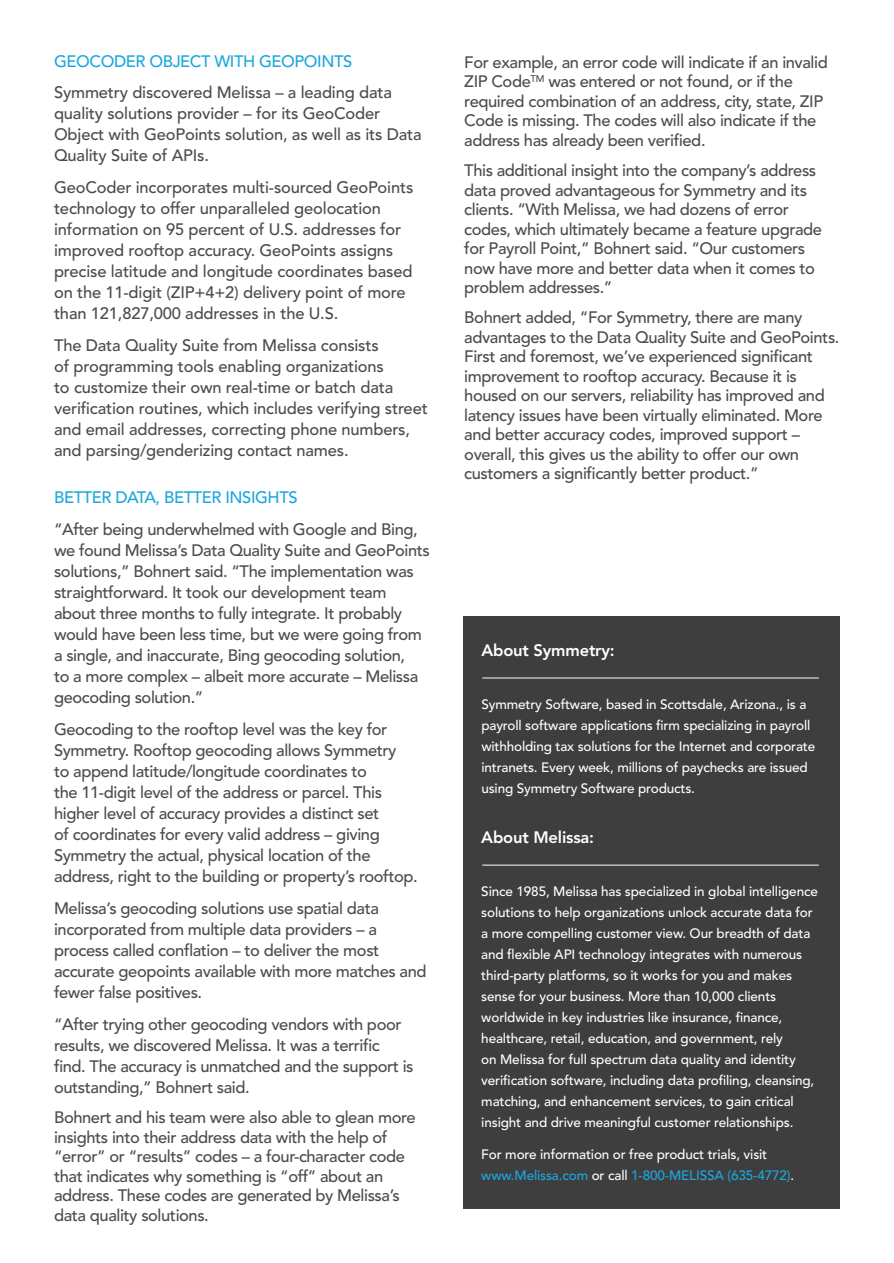
<style>
.page{position:relative;width:894px;height:1263px;background:#fff}
.page>*{position:absolute;margin:0;border:0;box-sizing:border-box;transform-origin:0 0}
.t1{font:500 16.5px/21px "Avenir LT Std";letter-spacing:-.025em;color:#4b4c4d}
.t2{font:500 16.5px "Avenir LT Std";letter-spacing:-.025em;color:#1ba7df}
.t3{font:800 16.5px "Avenir LT Std";letter-spacing:-.01em;color:#fff}
.t4{font:500 13.5px/21px "Avenir LT Std";letter-spacing:-.01em;color:#fff}
.s1{color:#1ba7df}
</style>
<div class="page">
<div style="left:463px;top:616px;width:376px;height:593px;background:#3e3e3f"></div>
<hr style="left:482px;top:865px;width:336px;height:1px;background:#fff">
<hr style="left:482px;top:677px;width:336px;height:1px;background:#fff">
<p class="t2" style="left:54px;top:51px;width:300px">GEOCODER OBJECT WITH GEOPOINTS</p>
<p class="t1" style="left:54px;top:83px;width:369px">Symmetry discovered Melissa – a leading data quality solutions provider – for its GeoCoder Object with GeoPoints solution, as well as its Data Quality Suite of APIs.</p>
<p class="t1" style="left:54px;top:177px;width:360px">GeoCoder incorporates multi-sourced GeoPoints technology to offer unparalleled geolocation information on 95 percent of U.S. addresses for improved rooftop accuracy. GeoPoints assigns precise latitude and longitude coordinates based on the 11-digit (ZIP+4+2) delivery point of more than 121,827,000 addresses in the U.S.</p>
<p class="t1" style="left:54px;top:335px;width:375px">The Data Quality Suite from Melissa consists<br>of programming tools enabling organizations<br>to customize their own real-time or batch data verification routines, which includes verifying street and email addresses, correcting phone numbers, and parsing/genderizing contact names.</p>
<p class="t2" style="left:54px;top:488px;width:245px">BETTER DATA, BETTER INSIGHTS</p>
<p class="t1" style="left:54px;top:519px;width:377px">“After being underwhelmed with Google and Bing, we found Melissa’s Data Quality Suite and GeoPoints solutions,” Bohnert said. “The implementation was straightforward. It took our development team about three months to fully integrate. It probably would have been less time, but we were going from a single, and inaccurate, Bing geocoding solution,<br>to a more complex – albeit more accurate – Melissa geocoding solution.”</p>
<p class="t1" style="left:54px;top:719px;width:365px">Geocoding to the rooftop level was the key for Symmetry. Rooftop geocoding allows Symmetry<br>to append latitude/longitude coordinates to<br>the 11-digit level of the address or parcel. This higher level of accuracy provides a distinct set<br>of coordinates for every valid address – giving Symmetry the actual, physical location of the address, right to the building or property’s rooftop.</p>
<p class="t1" style="left:54px;top:898px;width:374px">Melissa’s geocoding solutions use spatial data incorporated from multiple data providers – a process called conflation – to deliver the most accurate geopoints available with more matches and fewer false positives.</p>
<p class="t1" style="left:54px;top:1014px;width:361px">“After trying other geocoding vendors with poor results, we discovered Melissa. It was a terrific find. The accuracy is unmatched and the support is outstanding,” Bohnert said.</p>
<p class="t1" style="left:54px;top:1108px;width:363px;line-height:19.5px">Bohnert and his team were also able to glean more insights into their address data with the help of “error” or “results” codes – a four-character code that indicates why something is “off” about an address. These codes are generated by Melissa’s data quality solutions.</p>
<p class="t1" style="left:464px;top:53px;width:365px;line-height:19.5px">For example, an error code will indicate if an invalid ZIP Code<sup>TM</sup> was entered or not found, or if the required combination of an address, city, state, ZIP Code is missing. The codes will also indicate if the address has already been verified.</p>
<p class="t1" style="left:464px;top:161px;width:359px;line-height:19.5px">This additional insight into the company’s address data proved advantageous for Symmetry and its clients. “With Melissa, we had dozens of error codes, which ultimately became a feature upgrade for Payroll Point,” Bohnert said. “Our customers now have more and better data when it comes to problem addresses.”</p>
<p class="t1" style="left:464px;top:308px;width:376px;line-height:19.5px">Bohnert added, “For Symmetry, there are many advantages to the Data Quality Suite and GeoPoints.<br>First and foremost, we’ve experienced significant improvement to rooftop accuracy. Because it is housed on our servers, reliability has improved and latency issues have been virtually eliminated. More and better accuracy codes, improved support – overall, this gives us the ability to offer our own customers a significantly better product.”</p>
<p class="t3" style="left:481px;top:641px;width:135px">About Symmetry:</p>
<p class="t4" style="left:481px;top:694px;width:335px">Symmetry Software, based in Scottsdale, Arizona., is a payroll software applications firm specializing in payroll withholding tax solutions for the Internet and corporate intranets. Every week, millions of paychecks are issued using Symmetry Software products.</p>
<p class="t3" style="left:481px;top:828px;width:114px">About Melissa:</p>
<p class="t4" style="left:481px;top:881px;width:338px">Since 1985, Melissa has specialized in global intelligence solutions to help organizations unlock accurate data for a more compelling customer view. Our breadth of data and flexible API technology integrates with numerous third-party platforms, so it works for you and makes sense for your business. More than 10,000 clients worldwide in key industries like insurance, finance, healthcare, retail, education, and government, rely<br>on Melissa for full spectrum data quality and identity verification software, including data profiling, cleansing, matching, and enhancement services, to gain critical insight and drive meaningful customer relationships.</p>
<p class="t4" style="left:481px;top:1144px;width:314px">For more information or free product trials, visit <span class="s1">www.Melissa.com</span> or call <span class="s1">1-800-MELISSA (635-4772)</span>.</p>
</div>
